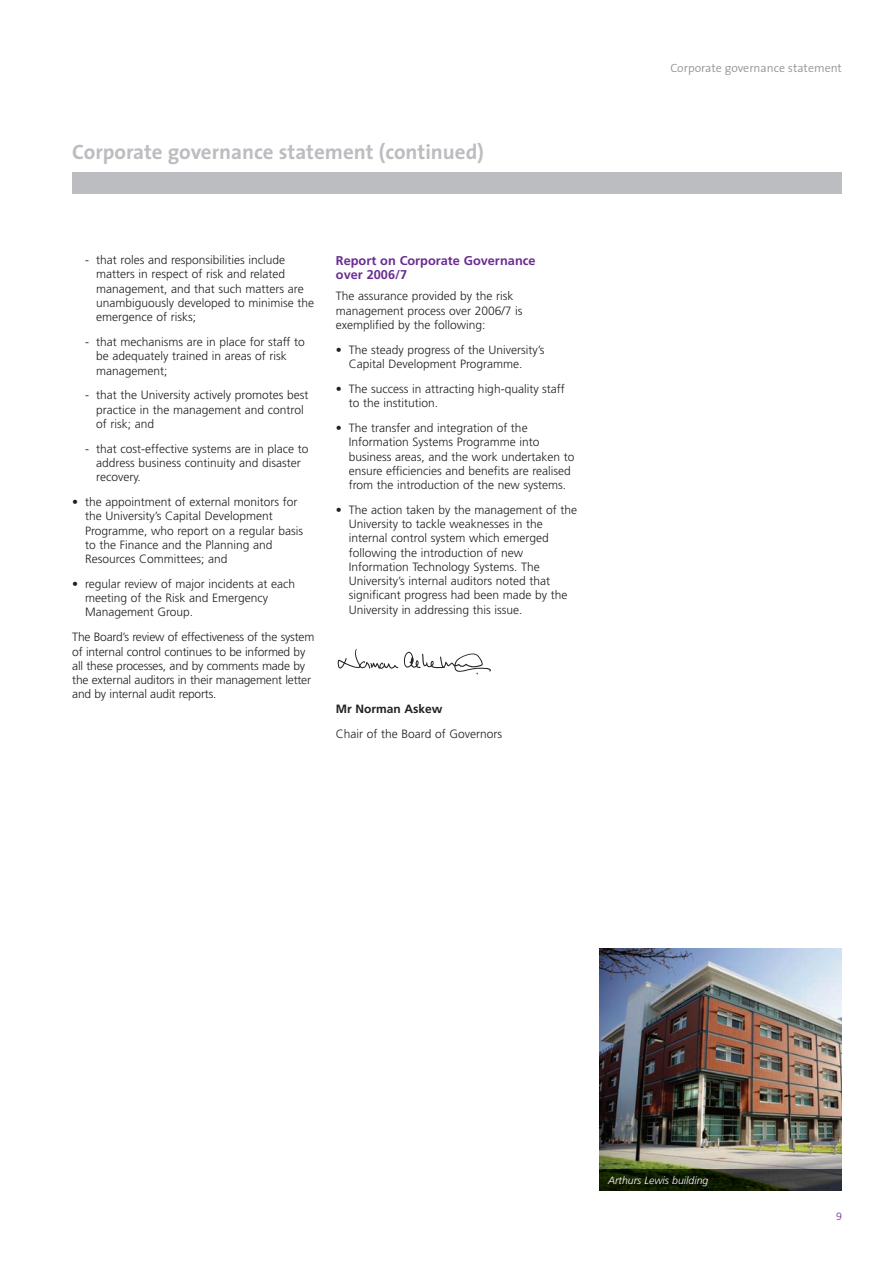
<style>
.page{position:relative;width:893px;height:1263px;background:#fff}
.page>*{position:absolute;margin:0;border:0;box-sizing:border-box;transform-origin:0 0}
.t1{font:700 21px "The Sans";color:#bcbdc0}
.t2{font:700 12.75px/14.2px "Frutiger";color:#6a2c91}
.t3{font:300 12px/14.2px "Frutiger";color:#231f20}
.t4{font:300 12px "The Sans";color:#939598}
.t5{font:700 12px "Frutiger";color:#231f20}
.t6{font:italic 300 10.5px "Frutiger";color:#fff}
.t7{font:300 10.5px "Frutiger";color:#6a2c91}
</style>
<div class="page">
<div style="left:72px;top:172px;width:770px;height:21px;background:#bcbdc0"></div>
<img style="left:600px;top:948px;width:242px;height:221px">
<img style="left:600px;top:1169px;width:242px;height:22px">
<svg style="left:338px;top:649px;width:153px;height:25px"></svg>
<h1 class="t1" style="left:72px;top:143px;width:413px">Corporate governance statement (continued)</h1>
<p class="t3" style="left:96px;top:254px;width:219px;text-indent:-11px">- that roles and responsibilities include matters in respect of risk and related management, and that such matters are unambiguously developed to minimise the emergence of risks;</p>
<p class="t3" style="left:96px;top:336px;width:210px;text-indent:-11px">- that mechanisms are in place for staff to be adequately trained in areas of risk management;</p>
<p class="t3" style="left:96px;top:389px;width:214px;text-indent:-11px">- that the University actively promotes best practice in the management and control of risk; and</p>
<p class="t3" style="left:96px;top:442px;width:214px;text-indent:-11px">- that cost-effective systems are in place to address business continuity and disaster recovery.</p>
<p class="t3" style="left:85px;top:496px;width:220px;text-indent:-13px">• the appointment of external monitors for the University’s Capital Development Programme, who report on a regular basis to the Finance and the Planning and Resources Committees; and</p>
<p class="t3" style="left:85px;top:578px;width:212px;text-indent:-13px">• regular review of major incidents at each meeting of the Risk and Emergency<br>Management Group.</p>
<p class="t3" style="left:72px;top:631px;width:244px">The Board’s review of effectiveness of the system of internal control continues to be informed by all these processes, and by comments made by the external auditors in their management letter and by internal audit reports.</p>
<p class="t2" style="left:336px;top:254px;width:201px">Report on Corporate Governance over 2006/7</p>
<p class="t3" style="left:336px;top:290px;width:188px">The assurance provided by the risk management process over 2006/7 is exemplified by the following:</p>
<p class="t3" style="left:349px;top:343px;width:197px;text-indent:-13px">• The steady progress of the University’s<br>Capital Development Programme.</p>
<p class="t3" style="left:349px;top:383px;width:218px;text-indent:-13px">• The success in attracting high-quality staff to the institution.</p>
<p class="t3" style="left:349px;top:422px;width:227px;text-indent:-13px">• The transfer and integration of the Information Systems Programme into business areas, and the work undertaken to ensure efficiencies and benefits are realised from the introduction of the new systems.</p>
<p class="t3" style="left:349px;top:504px;width:230px;text-indent:-13px">• The action taken by the management of the University to tackle weaknesses in the internal control system which emerged following the introduction of new Information Technology Systems. The University’s internal auditors noted that significant progress had been made by the University in addressing this issue.</p>
<p class="t5" style="left:336px;top:704px;width:108px">Mr Norman Askew</p>
<p class="t3" style="left:336px;top:728px;width:168px">Chair of the Board of Governors</p>
<p class="t4" style="left:670px;top:64px;width:173px">Corporate governance statement</p>
<p class="t6" style="left:608px;top:1176px;width:102px">Arthurs Lewis building</p>
<p class="t7" style="left:836px;top:1212px;width:7px">9</p>
</div>
